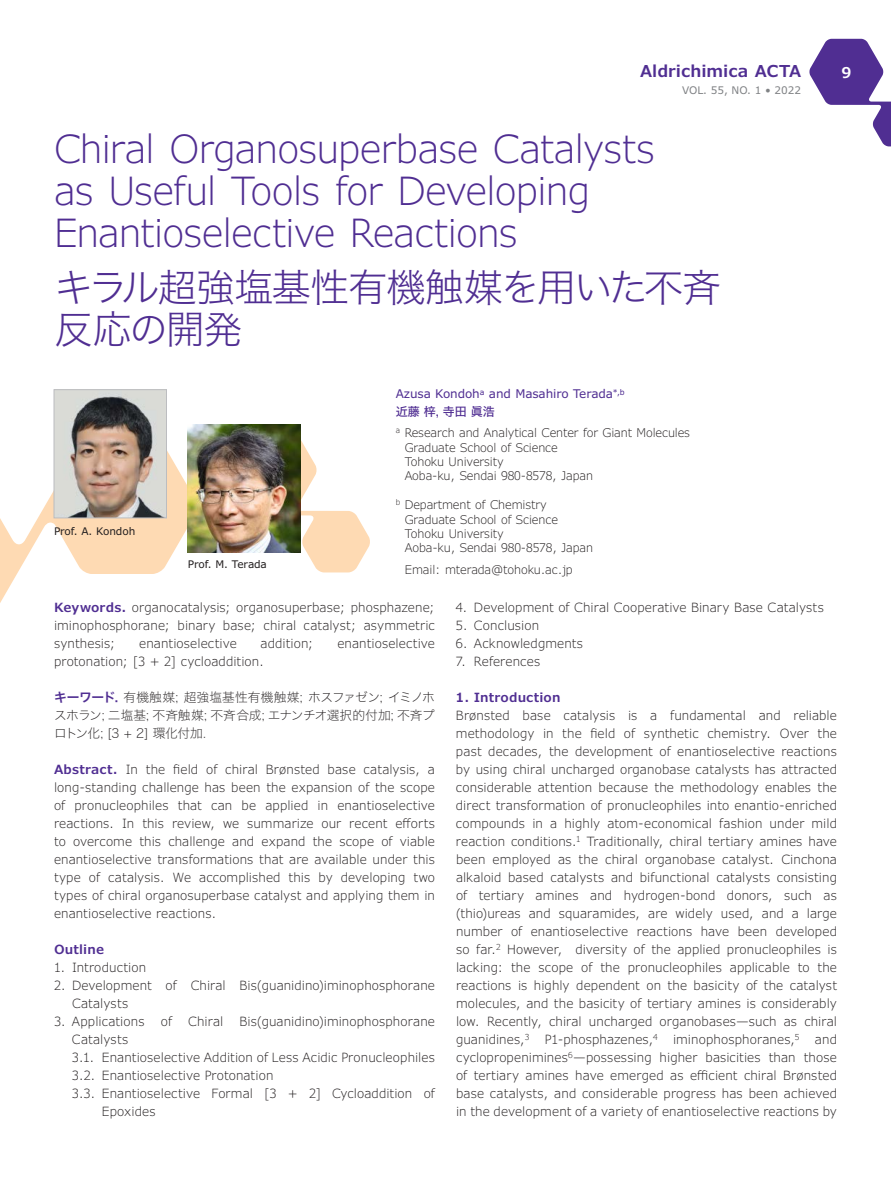
<style>
.page{position:relative;width:891px;height:1188px;background:#fff}
.page>*{position:absolute;margin:0;border:0;box-sizing:border-box;transform-origin:0 0}
.t1{font:300 39px/42px "Verdana Pro";letter-spacing:-.025em;color:#502e92}
.t2{font:39px/42px "Hiragino Sans W2";letter-spacing:-.04em;color:#502e92}
.t3{font:600 16.5px "Verdana Pro";color:#502e92}
.t4{font:600 15px "Verdana Pro";color:#fff}
.t5{font:300 12.75px/18px "Verdana Pro";letter-spacing:.01em;color:#231f20;text-align:justify}
.t6{font:12.75px/18px "Hiragino Sans W1";letter-spacing:-.025em;color:#231f20;text-align:justify}
.t7{font:600 12.75px "Verdana Pro";letter-spacing:.015em;color:#502e92}
.t8{font:300 12px/14.4px "Verdana Pro";letter-spacing:-.01em;color:#231f20}
.t9{font:12px "Verdana Pro";letter-spacing:-.01em;color:#502e92}
.t10{font:12px "Hiragino Sans W5";color:#502e92}
.t11{font:10.5px "Verdana Pro";letter-spacing:-.01em;color:#231f20}
.t12{font:10.5px "Verdana Pro";color:#808285}
.s1{font-weight:600;color:#502e92}
.s2{font-family:"Hiragino Sans W6";color:#502e92}
</style>
<div class="page">
<svg style="left:809px;top:39px;width:82px;height:107px"></svg>
<svg style="left:0;top:425px;width:370px;height:178px"></svg>
<img style="left:56px;top:391px;width:109px;height:125px">
<div style="left:54px;top:389px;width:113px;height:129px;border:1px solid #bcbdc0"></div>
<img style="left:188px;top:425px;width:112px;height:128px">
<p class="t3" style="left:640px;top:60px;width:163px">Aldrichimica ACTA</p>
<p class="t4" style="left:842px;top:62px;width:11px">9</p>
<p class="t12" style="left:682px;top:84px;width:121px">VOL. 55, NO. 1 • 2022</p>
<h1 class="t1" style="left:54px;top:128px;width:603px">Chiral Organosuperbase Catalysts as Useful Tools for Developing<br>Enantioselective Reactions</h1>
<h1 class="t2" style="left:54px;top:264px;width:669px">キラル超強塩基性有機触媒を用いた不斉反応の開発</h1>
<p class="t11" style="left:54px;top:524px;width:83px">Prof. A. Kondoh</p>
<p class="t11" style="left:188px;top:558px;width:80px">Prof. M. Terada</p>
<p class="t9" style="left:396px;top:386px;width:230px">Azusa Kondoh<sup>a</sup> and Masahiro Terada<sup>*,b</sup></p>
<p class="t10" style="left:396px;top:401px;width:100px">近藤 梓, 寺田 眞浩</p>
<p class="t8" style="left:405px;top:426px;width:287px;text-indent:-9px"><sup>a</sup> Research and Analytical Center for Giant Molecules Graduate School of Science<br>Tohoku University<br>Aoba-ku, Sendai 980-8578, Japan</p>
<p class="t8" style="left:405px;top:498px;width:190px;text-indent:-9px"><sup>b</sup> Department of Chemistry<br>Graduate School of Science<br>Tohoku University<br>Aoba-ku, Sendai 980-8578, Japan</p>
<p class="t8" style="left:405px;top:562px;width:169px">Email: mterada@tohoku.ac.jp</p>
<p class="t5" style="left:54px;top:599px;width:383px"><span class="s1">Keywords.</span> organocatalysis; organosuperbase; phosphazene; iminophosphorane; binary base; chiral catalyst; asymmetric synthesis;</p>
<p class="t5" style="left:139px;top:635px;width:99px">enantioselective</p>
<p class="t5" style="left:261px;top:635px;width:55px">addition;</p>
<p class="t5" style="left:337px;top:635px;width:99px">enantioselective</p>
<p class="t5" style="left:54px;top:653px;width:212px">protonation; [3 + 2] cycloaddition.</p>
<p class="t6" style="left:54px;top:687px;width:383px"><span class="s2">キーワード.</span> 有機触媒; 超強塩基性有機触媒; ホスファゼン; イミノホスホラン; 二塩基; 不斉触媒; 不斉合成; エナンチオ選択的付加; 不斉プロトン化; [3 + 2] 環化付加.</p>
<p class="t5" style="left:54px;top:761px;width:383px"><span class="s1">Abstract.</span> In the field of chiral Brønsted base catalysis, a long-standing challenge has been the expansion of the scope of pronucleophiles that can be applied in enantioselective reactions. In this review, we summarize our recent efforts to overcome this challenge and expand the scope of viable enantioselective transformations that are available under this type of catalysis. We accomplished this by developing two types of chiral organosuperbase catalyst and applying them in enantioselective reactions.</p>
<p class="t7" style="left:54px;top:941px;width:52px">Outline</p>
<p class="t5" style="left:54px;top:959px;width:94px">1. Introduction</p>
<p class="t5" style="left:72px;top:977px;width:365px;text-indent:-18px">2. Development of Chiral Bis(guanidino)iminophosphorane<br>Catalysts</p>
<p class="t5" style="left:54px;top:1013px;width:92px">3. Applications</p>
<p class="t5" style="left:161px;top:1013px;width:13px">of</p>
<p class="t5" style="left:188px;top:1013px;width:37px">Chiral</p>
<p class="t5" style="left:239px;top:1013px;width:197px">Bis(guanidino)iminophosphorane</p>
<p class="t5" style="left:72px;top:1031px;width:58px">Catalysts</p>
<p class="t5" style="left:72px;top:1049px;width:365px">3.1. Enantioselective Addition of Less Acidic Pronucleophiles</p>
<p class="t5" style="left:72px;top:1067px;width:203px">3.2. Enantioselective Protonation</p>
<p class="t5" style="left:72px;top:1085px;width:364px">3.3. Enantioselective Formal [3 + 2] Cycloaddition of</p>
<p class="t5" style="left:102px;top:1103px;width:55px">Epoxides</p>
<p class="t5" style="left:456px;top:599px;width:369px">4. Development of Chiral Cooperative Binary Base Catalysts</p>
<p class="t5" style="left:456px;top:617px;width:85px">5. Conclusion</p>
<p class="t5" style="left:456px;top:635px;width:129px">6. Acknowledgments</p>
<p class="t5" style="left:456px;top:653px;width:86px">7. References</p>
<p class="t7" style="left:456px;top:689px;width:106px">1. Introduction</p>
<p class="t5" style="left:456px;top:707px;width:383px">Brønsted base catalysis is a fundamental and reliable methodology in the field of synthetic chemistry. Over the past decades, the development of enantioselective reactions by using chiral uncharged organobase catalysts has attracted considerable attention because the methodology enables the direct transformation of pronucleophiles into enantio-enriched compounds in a highly atom-economical fashion under mild reaction conditions.<sup>1</sup> Traditionally, chiral tertiary amines have been employed as the chiral organobase catalyst. Cinchona alkaloid based catalysts and bifunctional catalysts consisting of tertiary amines and hydrogen-bond donors, such as (thio)ureas and squaramides, are widely used, and a large number of enantioselective reactions have been developed so far.<sup>2</sup> However, diversity of the applied pronucleophiles is lacking: the scope of the pronucleophiles applicable to the reactions is highly dependent on the basicity of the catalyst molecules, and the basicity of tertiary amines is considerably low. Recently, chiral uncharged organobases—such as chiral guanidines,<sup>3</sup> P1-phosphazenes,<sup>4</sup> iminophosphoranes,<sup>5</sup> and cyclopropenimines<sup>6</sup>—possessing higher basicities than those of tertiary amines have emerged as efficient chiral Brønsted base catalysts, and considerable progress has been achieved in the development of a variety of enantioselective reactions by</p>
</div>
